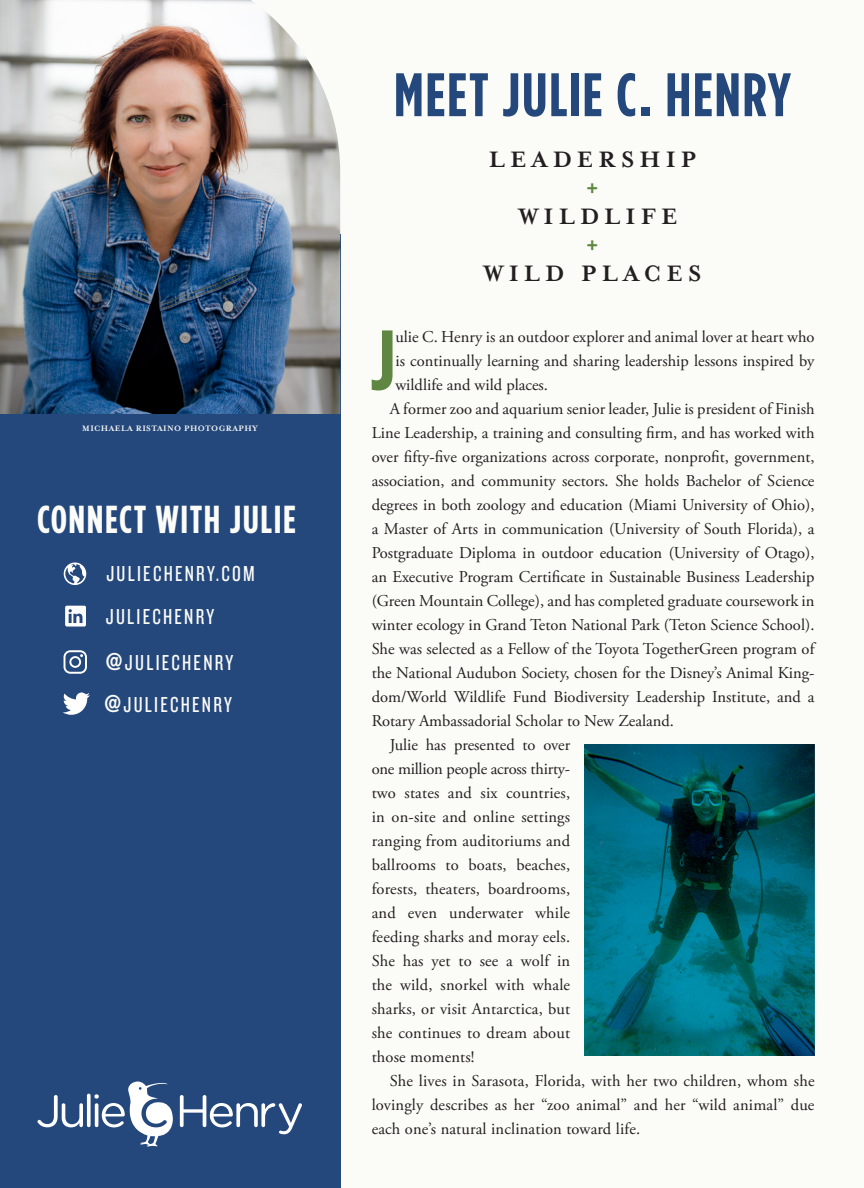
<style>
.page{position:relative;width:864px;height:1188px;background:#fbfbf7}
.page>*{position:absolute;margin:0;border:0;box-sizing:border-box;transform-origin:0 0}
.txt-1{font:700 85.05px "Gotham Condensed";color:#608742}
.t1{font:700 61.2px "Gotham Condensed";letter-spacing:.025em;color:#24487c}
.t2{font:700 39px "Gotham Condensed";letter-spacing:.04em;color:#fbfbf7}
.t3{font:700 27px "Mrs Eaves OT";color:#608742}
.t4{font:700 25.65px "Mrs Eaves OT";letter-spacing:.2em;color:#231f20}
.t5{font:22.5px "Knockout 28 Junior Feathrwt";letter-spacing:.1em;color:#fbfbf7}
.txt{font:16.5px/24px "Adobe Garamond Pro";letter-spacing:.01em;color:#231f20;text-align:justify}
.txt-1-2{font:16.5px/24px "Adobe Garamond Pro";color:#231f20;text-align:justify}
.Att_1{font:700 9px "Mrs Eaves OT";letter-spacing:.05em;color:#fbfbf7}
.s1{font-family:"Futura";font-weight:500;font-stretch:condensed}
</style>
<div class="page">
<div style="left:0;top:234px;width:340px;height:954px;background:#24487c"></div>
<img style="left:0;top:0;width:340px;height:414px">
<svg style="left:63px;top:650px;width:24px;height:24px"></svg>
<svg style="left:63px;top:562px;width:24px;height:23px"></svg>
<svg style="left:63px;top:692px;width:27px;height:23px"></svg>
<svg style="left:65px;top:605px;width:21px;height:22px"></svg>
<svg style="left:38px;top:1095px;width:45px;height:32px"></svg>
<svg style="left:87px;top:1094px;width:4px;height:33px"></svg>
<svg style="left:180px;top:1095px;width:122px;height:39px"></svg>
<svg style="left:94px;top:1082px;width:79px;height:65px"></svg>
<img style="left:584px;top:745px;width:231px;height:310px">
<p class="Att_1" style="left:82px;top:423px;width:177px">MICHAELA RISTAINO PHOTOGRAPHY</p>
<p class="t2" style="left:37px;top:497px;width:260px">CONNECT WITH JULIE</p>
<p class="t5" style="left:106px;top:560px;width:150px">JULIECHENRY.COM</p>
<p class="t5" style="left:106px;top:602px;width:110px">JULIECHENRY</p>
<p class="t5" style="left:106px;top:649px;width:129px"><span class="s1">@</span>JULIECHENRY</p>
<p class="t5" style="left:105px;top:690px;width:129px"><span class="s1">@</span>JULIECHENRY</p>
<p class="t1" style="left:394px;top:60px;width:399px">MEET JULIE C. HENRY</p>
<p class="t4" style="left:489px;top:145px;width:209px">LEADERSHIP</p>
<p class="t3" style="left:586px;top:172px;width:14px">+</p>
<p class="t4" style="left:518px;top:202px;width:161px">WILDLIFE</p>
<p class="t3" style="left:586px;top:229px;width:14px">+</p>
<p class="t4" style="left:484px;top:259px;width:219px">WILD PLACES</p>
<p class="txt-1" style="left:370px;top:312px;width:27px">J</p>
<p class="txt-1-2" style="left:395px;top:325px;width:421px">ulie C. Henry is an outdoor explorer and animal lover at heart who is continually learning and sharing leadership lessons inspired by wildlife and wild places.</p>
<p class="txt" style="left:372px;top:397px;width:444px;text-indent:18px">A former zoo and aquarium senior leader, Julie is president of Finish Line Leadership, a training and consulting firm, and has worked with over fifty-five organizations across corporate, nonprofit, government, association, and community sectors. She holds Bachelor of Science degrees in both zoology and education (Miami University of Ohio), a Master of Arts in communication (University of South Florida), a Postgraduate Diploma in outdoor education (University of Otago), an Executive Program Certificate in Sustainable Business Leadership (Green Mountain College), and has completed graduate coursework in winter ecology in Grand Teton National Park (Teton Science School).<br>She was selected as a Fellow of the Toyota TogetherGreen program of the National Audubon Society, chosen for the Disney’s Animal King&shy;dom/World Wildlife Fund Biodiversity Leadership Institute, and a Rotary Ambassadorial Scholar to New Zealand.</p>
<p class="txt" style="left:372px;top:733px;width:200px;text-indent:18px">Julie has presented to over one million people across thirty&shy;two states and six countries, in on-site and online settings ranging from auditoriums and ballrooms to boats, beaches, forests, theaters, boardrooms, and even underwater while feeding sharks and moray eels.<br>She has yet to see a wolf in the wild, snorkel with whale sharks, or visit Antarctica, but she continues to dream about those moments!</p>
<p class="txt" style="left:372px;top:1069px;width:444px;text-indent:18px">She lives in Sarasota, Florida, with her two children, whom she lovingly describes as her “zoo animal” and her “wild animal” due each one’s natural inclination toward life.</p>
</div>
